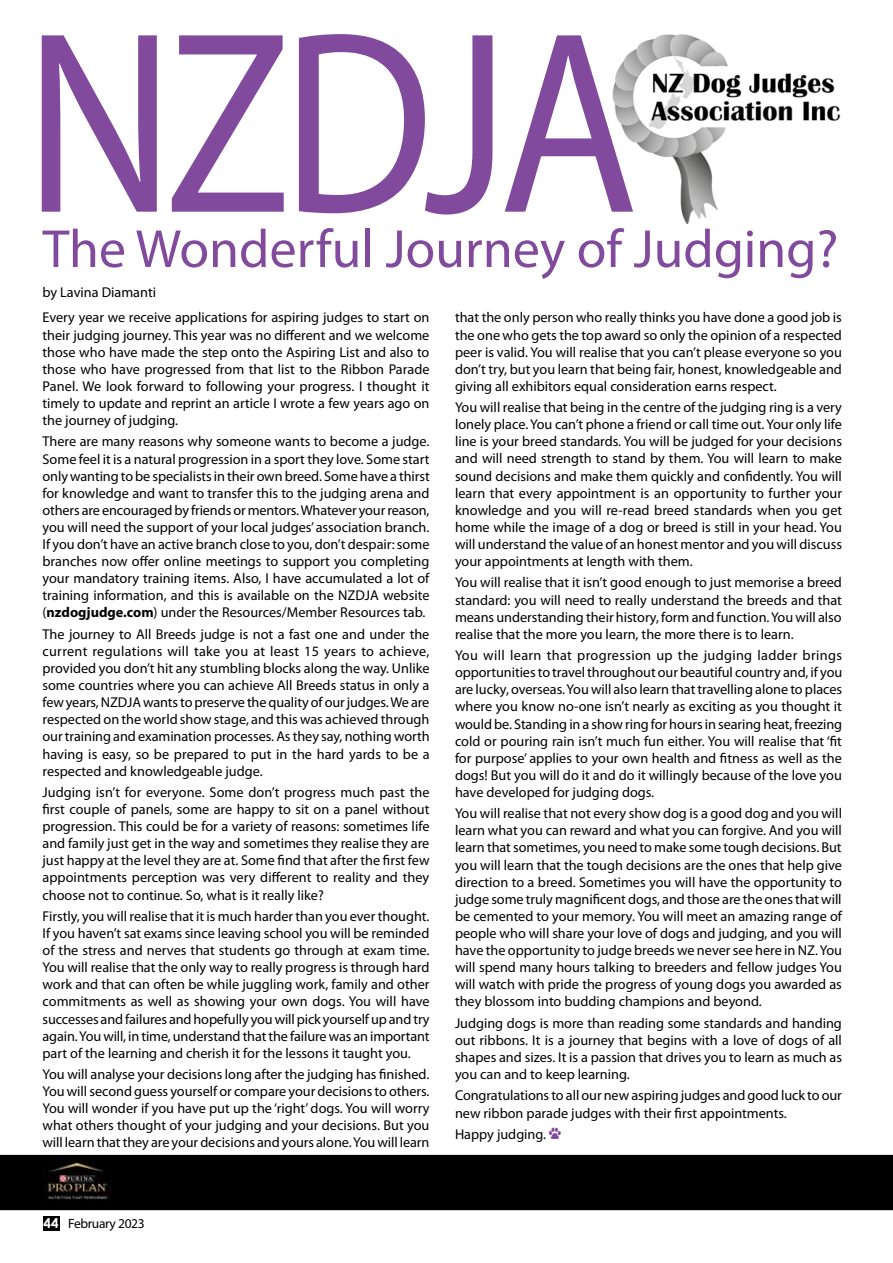
<style>
.page{position:relative;width:893px;height:1263px;background:#fff}
.page>*{position:absolute;margin:0;border:0;box-sizing:border-box;transform-origin:0 0}
.t1{font:261.45px "Myriad Pro";letter-spacing:-.04em;color:#824a9d;scale:.87 1}
.t2{font:54px "Myriad Pro";color:#824a9d}
.t3{font:14.25px/17.1px "Myriad Pro";color:#000;text-align:justify}
.t4{font:13.5px "Myriad Pro";letter-spacing:-.025em;color:#000}
.s1{font-weight:700}
.s2{font-family:"Animal Tracks";color:#824a9d}
.s3{font-family:"Century Gothic";font-weight:700;color:#fff}
</style>
<div class="page">
<div style="left:0;top:1155px;width:893px;height:55px;background:#000"></div>
<div style="left:43px;top:1160px;width:118px;height:49px;background:#000"></div>
<img style="left:43px;top:1161px;width:69px;height:39px">
<img style="left:612px;top:34px;width:229px;height:191px">
<div style="left:43px;top:1216px;width:17px;height:15px;background:#000"></div>
<h1 class="t1" style="left:24px;top:-37px;width:707px">NZDJA</h1>
<h2 class="t2" style="left:43px;top:216px;width:797px">The Wonderful Journey of Judging?</h2>
<p class="t3" style="left:43px;top:279px;width:388px;line-height:25.7px">by Lavina Diamanti<br>Every year we receive applications for aspiring judges to start on</p>
<p class="t3" style="left:43px;top:326px;width:389px">their judging journey. This year was no different and we welcome those who have made the step onto the Aspiring List and also to those who have progressed from that list to the Ribbon Parade Panel. We look forward to following your progress. I thought it timely to update and reprint an article I wrote a few years ago on the journey of judging.</p>
<p class="t3" style="left:43px;top:433px;width:389px">There are many reasons why someone wants to become a judge.<br>Some feel it is a natural progression in a sport they love. Some start only wanting to be specialists in their own breed. Some have a thirst for knowledge and want to transfer this to the judging arena and others are encouraged by friends or mentors. Whatever your reason, you will need the support of your local judges’ association branch.<br>If you don’t have an active branch close to you, don’t despair: some branches now offer online meetings to support you completing your mandatory training items. Also, I have accumulated a lot of training information, and this is available on the NZDJA website (<span class="s1">nzdogjudge.com</span>) under the Resources/Member Resources tab.</p>
<p class="t3" style="left:43px;top:625px;width:389px">The journey to All Breeds judge is not a fast one and under the current regulations will take you at least 15 years to achieve, provided you don’t hit any stumbling blocks along the way. Unlike some countries where you can achieve All Breeds status in only a few years, NZDJA wants to preserve the quality of our judges. We are respected on the world show stage, and this was achieved through our training and examination processes. As they say, nothing worth having is easy, so be prepared to put in the hard yards to be a respected and knowledgeable judge.</p>
<p class="t3" style="left:43px;top:783px;width:389px">Judging isn’t for everyone. Some don’t progress much past the first couple of panels, some are happy to sit on a panel without progression. This could be for a variety of reasons: sometimes life and family just get in the way and sometimes they realise they are just happy at the level they are at. Some find that after the first few appointments perception was very different to reality and they choose not to continue. So, what is it really like?</p>
<p class="t3" style="left:43px;top:907px;width:389px">Firstly, you will realise that it is much harder than you ever thought.<br>If you haven’t sat exams since leaving school you will be reminded of the stress and nerves that students go through at exam time.<br>You will realise that the only way to really progress is through hard work and that can often be while juggling work, family and other commitments as well as showing your own dogs. You will have successes and failures and hopefully you will pick yourself up and try again. You will, in time, understand that the failure was an important part of the learning and cherish it for the lessons it taught you.</p>
<p class="t3" style="left:43px;top:1065px;width:388px">You will analyse your decisions long after the judging has finished.<br>You will second guess yourself or compare your decisions to others.<br>You will wonder if you have put up the ‘right’ dogs. You will worry what others thought of your judging and your decisions. But you will learn that they are your decisions and yours alone. You will learn</p>
<p class="t3" style="left:455px;top:309px;width:388px">that the only person who really thinks you have done a good job is the one who gets the top award so only the opinion of a respected peer is valid. You will realise that you can’t please everyone so you don’t try, but you learn that being fair, honest, knowledgeable and giving all exhibitors equal consideration earns respect.</p>
<p class="t3" style="left:455px;top:399px;width:389px">You will realise that being in the centre of the judging ring is a very lonely place. You can’t phone a friend or call time out. Your only life line is your breed standards. You will be judged for your decisions and will need strength to stand by them. You will learn to make sound decisions and make them quickly and confidently. You will learn that every appointment is an opportunity to further your knowledge and you will re-read breed standards when you get home while the image of a dog or breed is still in your head. You will understand the value of an honest mentor and you will discuss your appointments at length with them.</p>
<p class="t3" style="left:455px;top:574px;width:388px">You will realise that it isn’t good enough to just memorise a breed standard: you will need to really understand the breeds and that means understanding their history, form and function. You will also realise that the more you learn, the more there is to learn.</p>
<p class="t3" style="left:455px;top:646px;width:389px">You will learn that progression up the judging ladder brings opportunities to travel throughout our beautiful country and, if you are lucky, overseas. You will also learn that travelling alone to places where you know no-one isn’t nearly as exciting as you thought it would be. Standing in a show ring for hours in searing heat, freezing cold or pouring rain isn’t much fun either. You will realise that ‘fit for purpose’ applies to your own health and fitness as well as the dogs! But you will do it and do it willingly because of the love you have developed for judging dogs.</p>
<p class="t3" style="left:455px;top:805px;width:389px">You will realise that not every show dog is a good dog and you will learn what you can reward and what you can forgive. And you will learn that sometimes, you need to make some tough decisions. But you will learn that the tough decisions are the ones that help give direction to a breed. Sometimes you will have the opportunity to judge some truly magnificent dogs, and those are the ones that will be cemented to your memory. You will meet an amazing range of people who will share your love of dogs and judging, and you will have the opportunity to judge breeds we never see here in NZ. You will spend many hours talking to breeders and fellow judges You will watch with pride the progress of young dogs you awarded as they blossom into budding champions and beyond.</p>
<p class="t3" style="left:455px;top:1014px;width:388px">Judging dogs is more than reading some standards and handing out ribbons. It is a journey that begins with a love of dogs of all shapes and sizes. It is a passion that drives you to learn as much as you can and to keep learning.</p>
<p class="t3" style="left:455px;top:1087px;width:388px">Congratulations to all our new aspiring judges and good luck to our new ribbon parade judges with their first appointments.</p>
<p class="t3" style="left:455px;top:1125px;width:108px">Happy judging. <span class="s2">U</span></p>
<p class="t4" style="left:44px;top:1215px;width:103px"><span class="s3">44</span> February 2023</p>
</div>
